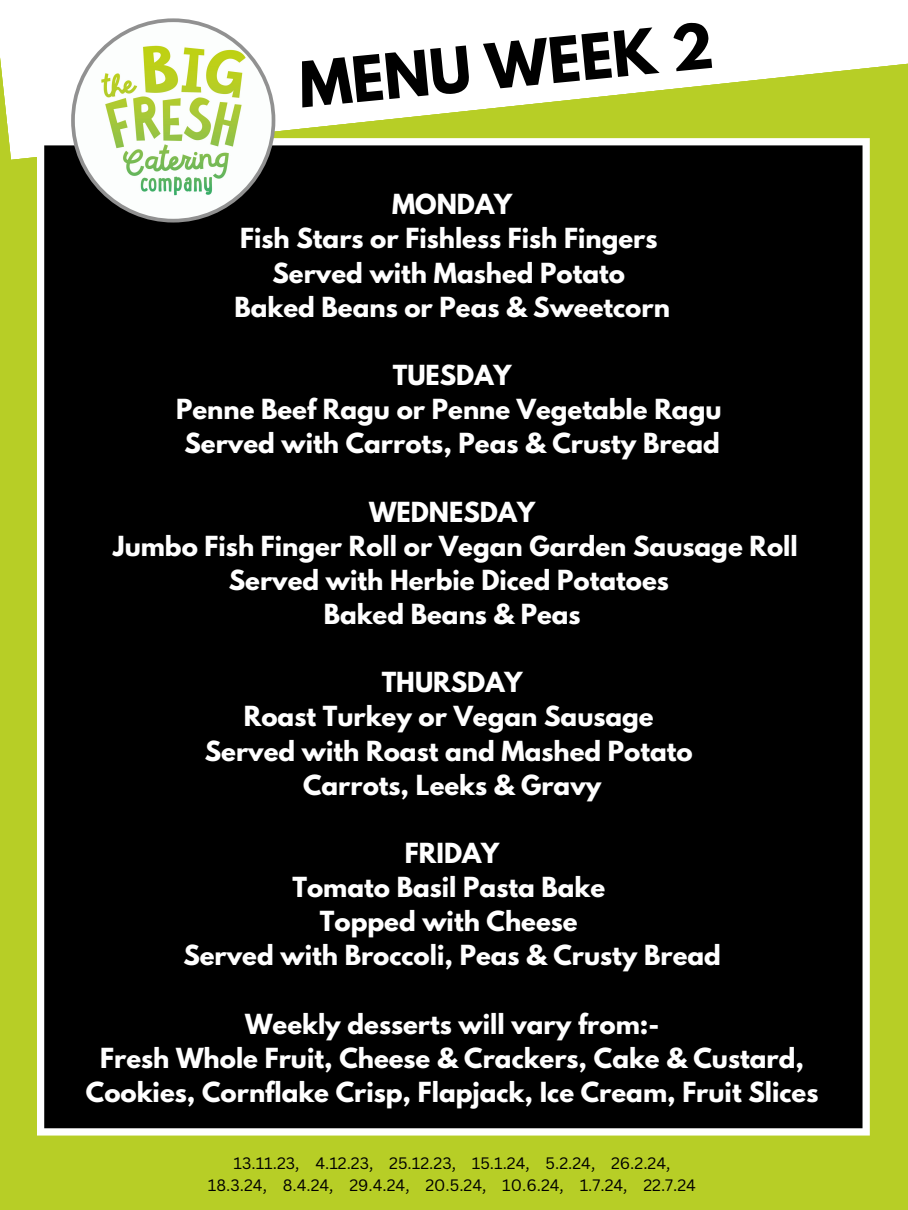
<style>
.page{position:relative;width:908px;height:1210px;background:#fff}
.page>*{position:absolute;margin:0;border:0;box-sizing:border-box;transform-origin:0 0}
.t1{font:700 55.65px "League Spartan";color:#000}
.t2{font:700 24.5px/34.1px "League Spartan";color:#fff;text-align:center}
.t3{font:16.1px "Canva Sans";color:#000}
</style>
<div class="page">
<div style="left:0;top:0;width:907px;height:1210px;background:#b7ce26"></div>
<svg style="left:0;top:0;width:907px;height:160px;fill:#fff"></svg>
<div style="left:37px;top:138px;width:832px;height:997px;background:#000"></div>
<svg style="left:71px;top:18px;width:204px;height:204px;background:#cad3b8"></svg>
<p class="t1" style="left:296px;top:59px;width:417px;rotate:-6deg">MENU WEEK 2</p>
<p class="t2" style="left:392px;top:190px;width:122px">MONDAY</p>
<p class="t2" style="left:240px;top:225px;width:418px">Fish Stars or Fishless Fish Fingers</p>
<p class="t2" style="left:272px;top:259px;width:354px">Served with Mashed Potato</p>
<p class="t2" style="left:234px;top:293px;width:437px">Baked Beans or Peas &amp; Sweetcorn</p>
<p class="t2" style="left:392px;top:361px;width:120px">TUESDAY</p>
<p class="t2" style="left:176px;top:395px;width:546px">Penne Beef Ragu or Penne Vegetable Ragu</p>
<p class="t2" style="left:184px;top:429px;width:536px">Served with Carrots, Peas &amp; Crusty Bread</p>
<p class="t2" style="left:369px;top:498px;width:167px">WEDNESDAY</p>
<p class="t2" style="left:113px;top:532px;width:685px">Jumbo Fish Finger Roll or Vegan Garden Sausage Roll<br>Served with Herbie Diced Potatoes</p>
<p class="t2" style="left:323px;top:600px;width:258px">Baked Beans &amp; Peas</p>
<p class="t2" style="left:381px;top:668px;width:142px">THURSDAY</p>
<p class="t2" style="left:244px;top:702px;width:411px">Roast Turkey or Vegan Sausage</p>
<p class="t2" style="left:205px;top:736px;width:489px">Served with Roast and Mashed Potato</p>
<p class="t2" style="left:303px;top:771px;width:299px">Carrots, Leeks &amp; Gravy</p>
<p class="t2" style="left:405px;top:839px;width:96px">FRIDAY</p>
<p class="t2" style="left:292px;top:873px;width:314px">Tomato Basil Pasta Bake</p>
<p class="t2" style="left:320px;top:907px;width:259px">Topped with Cheese</p>
<p class="t2" style="left:183px;top:941px;width:539px">Served with Broccoli, Peas &amp; Crusty Bread</p>
<p class="t2" style="left:245px;top:1009px;width:415px">Weekly desserts will vary from:-</p>
<p class="t2" style="left:86px;top:1044px;width:733px">Fresh Whole Fruit, Cheese &amp; Crackers, Cake &amp; Custard,<br>Cookies, Cornflake Crisp, Flapjack, Ice Cream, Fruit Slices</p>
<p class="t3" style="left:233px;top:1151px;width:438px">13.11.23, 4.12.23, 25.12.23, 15.1.24, 5.2.24, 26.2.24,</p>
<p class="t3" style="left:208px;top:1173px;width:489px">18.3.24, 8.4.24, 29.4.24, 20.5.24, 10.6.24, 1.7.24, 22.7.24</p>
</div>
